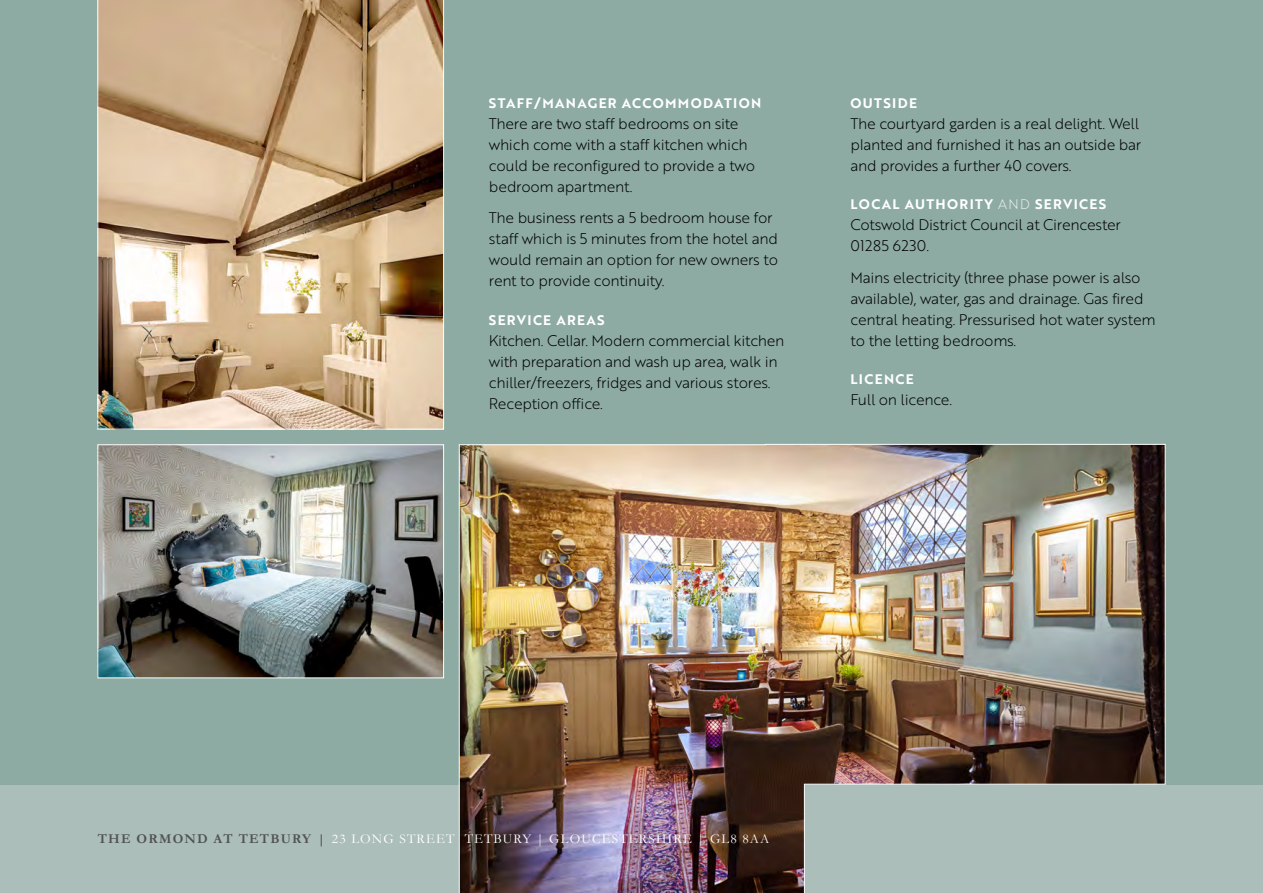
<style>
.page{position:relative;width:1263px;height:893px;background:#abbeb9}
.page>*{position:absolute;margin:0;border:0;box-sizing:border-box;transform-origin:0 0}
.t1{font:15px/21px "Brother 1816 Light";letter-spacing:-.02em;color:#000}
.t2{font:13.5px "Brother 1816 Bold";letter-spacing:.1em;color:#fff}
.t3{font:13.5px "Garamond";letter-spacing:.085em;color:#fff}
.s1{font-family:"Brother 1816 Thin"}
.s2{font-weight:700;color:#505352}
</style>
<div class="page">
<div style="left:0;top:0;width:1263px;height:784px;background:#8daba3"></div>
<svg style="left:97px;top:0;width:347px;height:429px;background:#c5a989"></svg>
<img style="left:99px;top:446px;width:343px;height:230px">
<div style="left:97px;top:444px;width:347px;height:234px;border:1px solid #fff"></div>
<img style="left:458px;top:444px;width:708px;height:449px">
<p class="t2" style="left:489px;top:92px;width:274px">STAFF/MANAGER ACCOMMODATION</p>
<p class="t1" style="left:489px;top:112px;width:268px">There are two staff bedrooms on site which come with a staff kitchen which could be reconfigured to provide a two bedroom apartment.</p>
<p class="t1" style="left:489px;top:207px;width:291px">The business rents a 5 bedroom house for staff which is 5 minutes from the hotel and would remain an option for new owners to rent to provide continuity.</p>
<p class="t2" style="left:489px;top:309px;width:117px">SERVICE AREAS</p>
<p class="t1" style="left:489px;top:329px;width:297px">Kitchen. Cellar. Modern commercial kitchen with preparation and wash up area, walk in chiller/freezers, fridges and various stores.<br>Reception office.</p>
<p class="t2" style="left:850px;top:92px;width:68px">OUTSIDE</p>
<p class="t1" style="left:850px;top:112px;width:292px">The courtyard garden is a real delight. Well planted and furnished it has an outside bar and provides a further 40 covers.</p>
<p class="t2" style="left:850px;top:194px;width:257px">LOCAL AUTHORITY <span class="s1">AND</span> SERVICES</p>
<p class="t1" style="left:850px;top:214px;width:272px">Cotswold District Council at Cirencester<br>01285 6230.</p>
<p class="t1" style="left:850px;top:266px;width:307px">Mains electricity (three phase power is also available), water, gas and drainage. Gas fired central heating. Pressurised hot water system to the letting bedrooms.</p>
<p class="t2" style="left:850px;top:369px;width:65px">LICENCE</p>
<p class="t1" style="left:850px;top:389px;width:103px">Full on licence.</p>
<p class="t3" style="left:98px;top:831px;width:673px"><span class="s2">THE ORMOND AT TETBURY |</span> 23 LONG STREET TETBURY | GLOUCESTERSHIRE | GL8 8AA</p>
</div>
